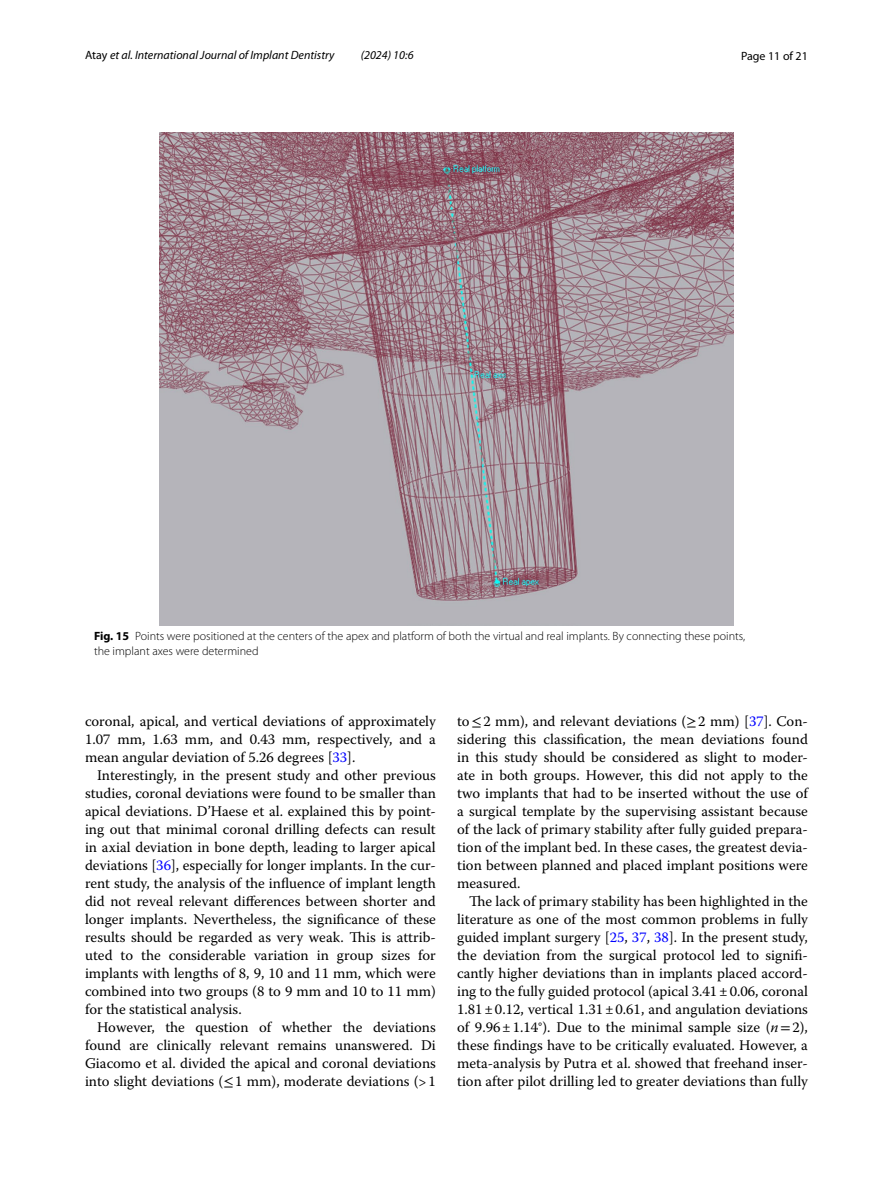
<style>
.page{position:relative;width:893px;height:1187px;background:#fff}
.page>*{position:absolute;margin:0;border:0;box-sizing:border-box;transform-origin:0 0}
.t1{font:14.7px/18px "Warnock Pro";color:#000;text-align:justify}
.t2{font:300 12px/15px "Myriad Pro";color:#000}
.t3{font:italic 12px "Myriad Pro";color:#000}
.t4{font:12px "Myriad Pro";color:#000}
.s1{font-style:normal}
.s2{font-weight:700}
.s3{color:#00f}
.s4{font-family:"STIX"}
.s5{font-style:italic}
</style>
<div class="page">
<img style="left:159px;top:133px;width:574px;height:492px">
<p class="t3" style="left:85px;top:48px;width:251px"><span class="s1">Atay</span> et al. International Journal of Implant Dentistry</p>
<p class="t3" style="left:361px;top:48px;width:54px">(2024) 10:6</p>
<p class="t4" style="left:741px;top:48px;width:68px">Page 11 of 21</p>
<p class="t2" style="left:94px;top:628px;width:653px"><span class="s2">Fig. 15</span> Points were positioned at the centers of the apex and platform of both the virtual and real implants. By connecting these points, the implant axes were determined</p>
<p class="t1" style="left:85px;top:712px;width:352px">coronal, apical, and vertical deviations of approximately 1.07 mm, 1.63 mm, and 0.43 mm, respectively, and a mean angular deviation of 5.26 degrees [<span class="s3">33</span>].</p>
<p class="t1" style="left:85px;top:766px;width:352px;text-indent:12px">Interestingly, in the present study and other previous studies, coronal deviations were found to be smaller than apical deviations. D’Haese et al. explained this by point&shy;ing out that minimal coronal drilling defects can result in axial deviation in bone depth, leading to larger apical deviations [<span class="s3">36</span>], especially for longer implants. In the cur&shy;rent study, the analysis of the influence of implant length did not reveal relevant differences between shorter and longer implants. Nevertheless, the significance of these results should be regarded as very weak. This is attrib&shy;uted to the considerable variation in group sizes for implants with lengths of 8, 9, 10 and 11 mm, which were combined into two groups (8 to 9 mm and 10 to 11 mm) for the statistical analysis.</p>
<p class="t1" style="left:85px;top:1018px;width:352px;text-indent:12px">However, the question of whether the deviations found are clinically relevant remains unanswered. Di Giacomo et al. divided the apical and coronal deviations into slight deviations (<span class="s4">≤</span>1 mm), moderate deviations (&gt;1</p>
<p class="t1" style="left:457px;top:712px;width:352px">to<span class="s4">≤</span>2 mm), and relevant deviations (<span class="s4">≥</span>2 mm) [<span class="s3">37</span>]. Con&shy;sidering this classification, the mean deviations found in this study should be considered as slight to moder&shy;ate in both groups. However, this did not apply to the two implants that had to be inserted without the use of a surgical template by the supervising assistant because of the lack of primary stability after fully guided prepara&shy;tion of the implant bed. In these cases, the greatest devia&shy;tion between planned and placed implant positions were measured.</p>
<p class="t1" style="left:457px;top:892px;width:352px;text-indent:12px">The lack of primary stability has been highlighted in the literature as one of the most common problems in fully guided implant surgery [<span class="s3">25</span>, <span class="s3">37</span>, <span class="s3">38</span>]. In the present study, the deviation from the surgical protocol led to signifi&shy;cantly higher deviations than in implants placed accord&shy;ing to the fully guided protocol (apical 3.41±0.06, coronal 1.81±0.12, vertical 1.31±0.61, and angulation deviations of 9.96±1.14°). Due to the minimal sample size (<span class="s5">n</span><span class="s4">=</span>2), these findings have to be critically evaluated. However, a meta-analysis by Putra et al. showed that freehand inser&shy;tion after pilot drilling led to greater deviations than fully</p>
</div>
